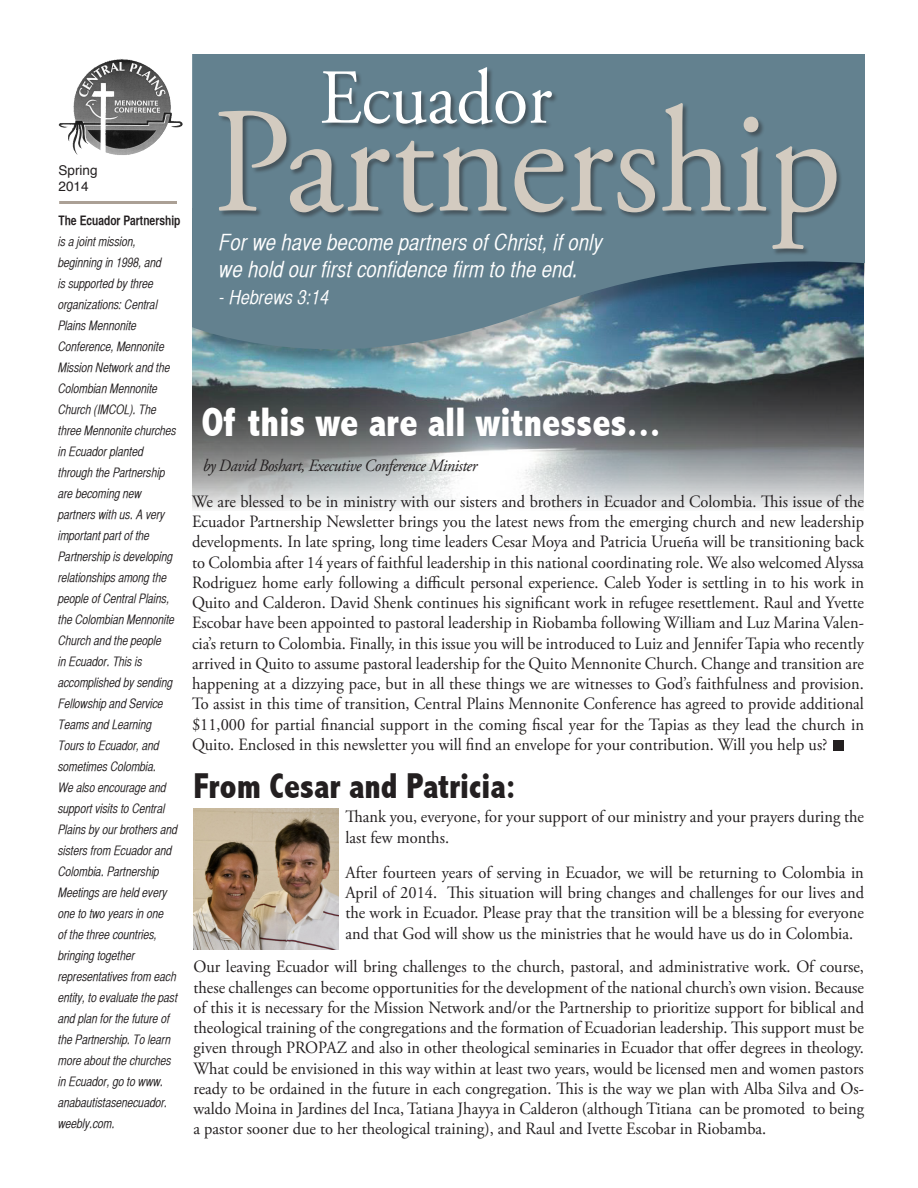
<style>
.page{position:relative;width:918px;height:1188px;background:#fff}
.page>*{position:absolute;margin:0;border:0;box-sizing:border-box;transform-origin:0 0}
.t1{font:150px "Adobe Garamond Pro";color:#d3cbc0;scale:.95 1}
.t2{font:77.55px "Adobe Garamond Pro";color:#fff;scale:.93 1}
.t3{font:800 condensed 41.25px "Abadi";color:#fff;scale:.95 1}
.t4{font:800 condensed 36px "Abadi";color:#231f20;scale:.95 1}
.t5{font:22.5px/27px "Helvetica CY Oblique";letter-spacing:.01em;color:#fff}
.t6{font:19.5px "Helvetica CY Oblique";letter-spacing:.01em;color:#fff}
.t7{font:17.25px/20.2px "Adobe Garamond Pro";color:#231f20;text-align:justify;scale:.95 1}
.t8{font:italic 17.25px "Adobe Garamond Pro";letter-spacing:-.03em;color:#231f20;scale:.95 1}
.t9{font:13.5px/16.2px "Helvetica";color:#231f20}
.t10{font:13.2px/21px "Helvetica CY Oblique";color:#231f20;scale:.95 1}
.t11{font:13.2px "Helvetica CY Bold";color:#231f20;scale:.95 1}
</style>
<div class="page">
<img style="left:192px;top:379px;width:672px;height:130px">
<svg style="left:192px;top:54px;width:673px;height:325px;fill:#63818f"></svg>
<hr style="left:59px;top:201px;width:118px;height:3px;background:#aba095">
<img style="left:59px;top:59px;width:64px;height:81px">
<div style="left:219px;top:67px;width:624px;height:188px;background:#231f20;opacity:.45"></div>
<div style="left:834px;top:740px;width:10px;height:10px;background:#231f20"></div>
<img style="left:194px;top:808px;width:145px;height:142px">
<p class="t9" style="left:59px;top:162px;width:41px">Spring<br>2014</p>
<p class="t11" style="left:58px;top:212px;width:130px">The Ecuador Partnership</p>
<p class="t10" style="left:58px;top:231px;width:127px">is a joint mission, beginning in 1998, and<br>is supported by three organizations: Central<br>Plains Mennonite<br>Conference, Mennonite<br>Mission Network and the<br>Colombian Mennonite<br>Church (IMCOL). The three Mennonite churches in Ecuador planted through the Partnership are becoming new partners with us. A very important part of the<br>Partnership is developing relationships among the people of Central Plains, the Colombian Mennonite<br>Church and the people<br>in Ecuador. This is accomplished by sending<br>Fellowship and Service<br>Teams and Learning<br>Tours to Ecuador, and sometimes Colombia.<br>We also encourage and support visits to Central<br>Plains by our brothers and sisters from Ecuador and<br>Colombia. Partnership<br>Meetings are held every one to two years in one<br>of the three countries, bringing together representatives from each entity, to evaluate the past and plan for the future of the Partnership. To learn more about the churches in Ecuador, go to www. anabautistasenecuador. weebly.com.</p>
<h2 class="t2" style="left:320px;top:52px;width:251px">Ecuador</h2>
<h1 class="t1" style="left:213px;top:73px;width:663px">Partnership</h1>
<h3 class="t5" style="left:220px;top:228px;width:385px">For we have become partners of Christ, if only we hold our first confidence firm to the end.</h3>
<p class="t6" style="left:220px;top:286px;width:111px">- Hebrews 3:14</p>
<h3 class="t3" style="left:202px;top:398px;width:485px">Of this we are all witnesses...</h3>
<p class="t8" style="left:203px;top:455px;width:290px">by David Boshart, Executive Conference Minister</p>
<p class="t7" style="left:192px;top:492px;width:709px">We are blessed to be in ministry with our sisters and brothers in Ecuador and Colombia. This issue of the Ecuador Partnership Newsletter brings you the latest news from the emerging church and new leadership developments. In late spring, long time leaders Cesar Moya and Patricia Urueña will be transitioning back to Colombia after 14 years of faithful leadership in this national coordinating role. We also welcomed Alyssa Rodriguez home early following a difficult personal experience. Caleb Yoder is settling in to his work in Quito and Calderon. David Shenk continues his significant work in refugee resettlement. Raul and Yvette Escobar have been appointed to pastoral leadership in Riobamba following William and Luz Marina Valen&shy;cia’s return to Colombia. Finally, in this issue you will be introduced to Luiz and Jennifer Tapia who recently arrived in Quito to assume pastoral leadership for the Quito Mennonite Church. Change and transition are happening at a dizzying pace, but in all these things we are witnesses to God’s faithfulness and provision.<br>To assist in this time of transition, Central Plains Mennonite Conference has agreed to provide additional $11,000 for partial financial support in the coming fiscal year for the Tapias as they lead the church in Quito. Enclosed in this newsletter you will find an envelope for your contribution. Will you help us?</p>
<h3 class="t4" style="left:194px;top:765px;width:341px">From Cesar and Patricia:</h3>
<p class="t7" style="left:345px;top:807px;width:547px">Thank you, everyone, for your support of our ministry and your prayers during the last few months.</p>
<p class="t7" style="left:345px;top:863px;width:547px">After fourteen years of serving in Ecuador, we will be returning to Colombia in April of 2014. This situation will bring changes and challenges for our lives and the work in Ecuador. Please pray that the transition will be a blessing for everyone and that God will show us the ministries that he would have us do in Colombia.</p>
<p class="t7" style="left:194px;top:957px;width:707px">Our leaving Ecuador will bring challenges to the church, pastoral, and administrative work. Of course, these challenges can become opportunities for the development of the national church’s own vision. Because of this it is necessary for the Mission Network and/or the Partnership to prioritize support for biblical and theological training of the congregations and the formation of Ecuadorian leadership. This support must be given through PROPAZ and also in other theological seminaries in Ecuador that offer degrees in theology.<br>What could be envisioned in this way within at least two years, would be licensed men and women pastors ready to be ordained in the future in each congregation. This is the way we plan with Alba Silva and Os&shy;waldo Moina in Jardines del Inca, Tatiana Jhayya in Calderon (although Titiana can be promoted to being a pastor sooner due to her theological training), and Raul and Ivette Escobar in Riobamba.</p>
</div>
